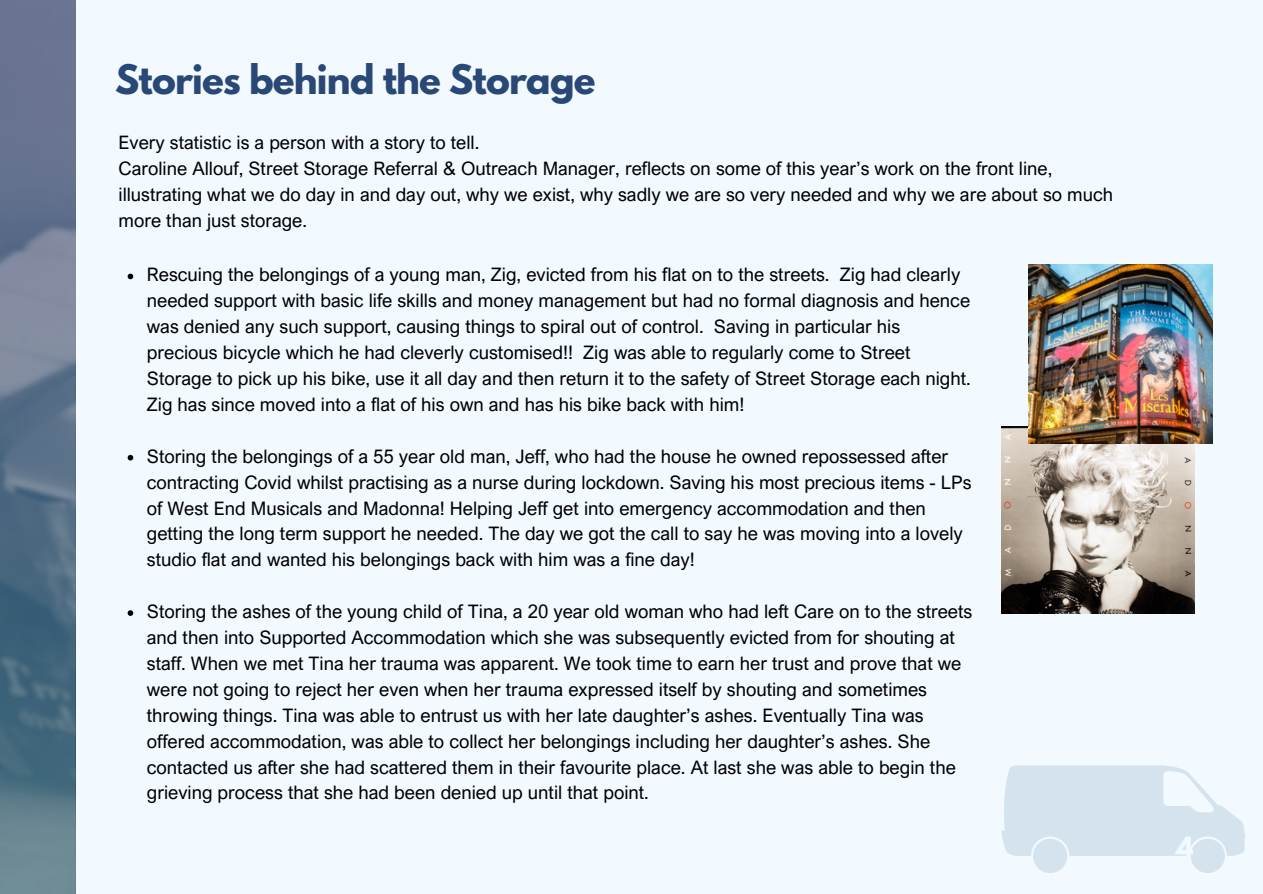
<style>
.page{position:relative;width:1263px;height:894px;background:#fff}
.page>*{position:absolute;margin:0;border:0;box-sizing:border-box;transform-origin:0 0}
.t1{font:700 36px "League Spartan";letter-spacing:-.02em;color:#2a4876}
.t2{font:700 27px "League Spartan";color:#f2f9ff}
.t3{font:18.6px/25.8px "Arial Nova";color:#000}
</style>
<div class="page">
<div style="left:0;top:0;width:1263px;height:893px;background:#f2f9ff"></div>
<svg style="left:1001px;top:765px;width:244px;height:107px"></svg>
<svg style="left:0;top:0;width:75px;height:893px;background:#5e748b"></svg>
<svg style="left:128px;top:273px;width:5px;height:6px"></svg>
<svg style="left:128px;top:455px;width:5px;height:5px"></svg>
<svg style="left:128px;top:610px;width:5px;height:5px"></svg>
<img style="left:1001px;top:426px;width:193px;height:187px">
<img style="left:1029px;top:264px;width:183px;height:179px">
<p class="t1" style="left:115px;top:62px;width:482px">Stories behind the Storage</p>
<p class="t3" style="left:119px;top:129px;width:362px">Every statistic is a person with a story to tell.</p>
<p class="t3" style="left:119px;top:155px;width:935px">Caroline Allouf, Street Storage Referral &amp; Outreach Manager, reflects on some of this year’s work on the front line,</p>
<p class="t3" style="left:119px;top:181px;width:996px">illustrating what we do day in and day out, why we exist, why sadly we are so very needed and why we are about so much</p>
<p class="t3" style="left:119px;top:207px;width:190px">more than just storage.</p>
<h1 class="t3" style="left:147px;top:261px;width:825px">Rescuing the belongings of a young man, Zig, evicted from his flat on to the streets. Zig had clearly needed support with basic life skills and money management but had no formal diagnosis and hence was denied any such support, causing things to spiral out of control. Saving in particular his precious bicycle which he had cleverly customised!! Zig was able to regularly come to Street Storage to pick up his bike, use it all day and then return it to the safety of Street Storage each night.<br>Zig has since moved into a flat of his own and has his bike back with him!</h1>
<p class="t3" style="left:147px;top:442px;width:826px">Storing the belongings of a 55 year old man, Jeff, who had the house he owned repossessed after contracting Covid whilst practising as a nurse during lockdown. Saving his most precious items - LPs of West End Musicals and Madonna! Helping Jeff get into emergency accommodation and then getting the long term support he needed. The day we got the call to say he was moving into a lovely studio flat and wanted his belongings back with him was a fine day!</p>
<p class="t3" style="left:147px;top:598px;width:827px">Storing the ashes of the young child of Tina, a 20 year old woman who had left Care on to the streets and then into Supported Accommodation which she was subsequently evicted from for shouting at staff. When we met Tina her trauma was apparent. We took time to earn her trust and prove that we were not going to reject her even when her trauma expressed itself by shouting and sometimes throwing things. Tina was able to entrust us with her late daughter’s ashes. Eventually Tina was offered accommodation, was able to collect her belongings including her daughter’s ashes. She contacted us after she had scattered them in their favourite place. At last she was able to begin the grieving process that she had been denied up until that point.</p>
<p class="t2" style="left:1176px;top:834px;width:19px">4</p>
</div>
